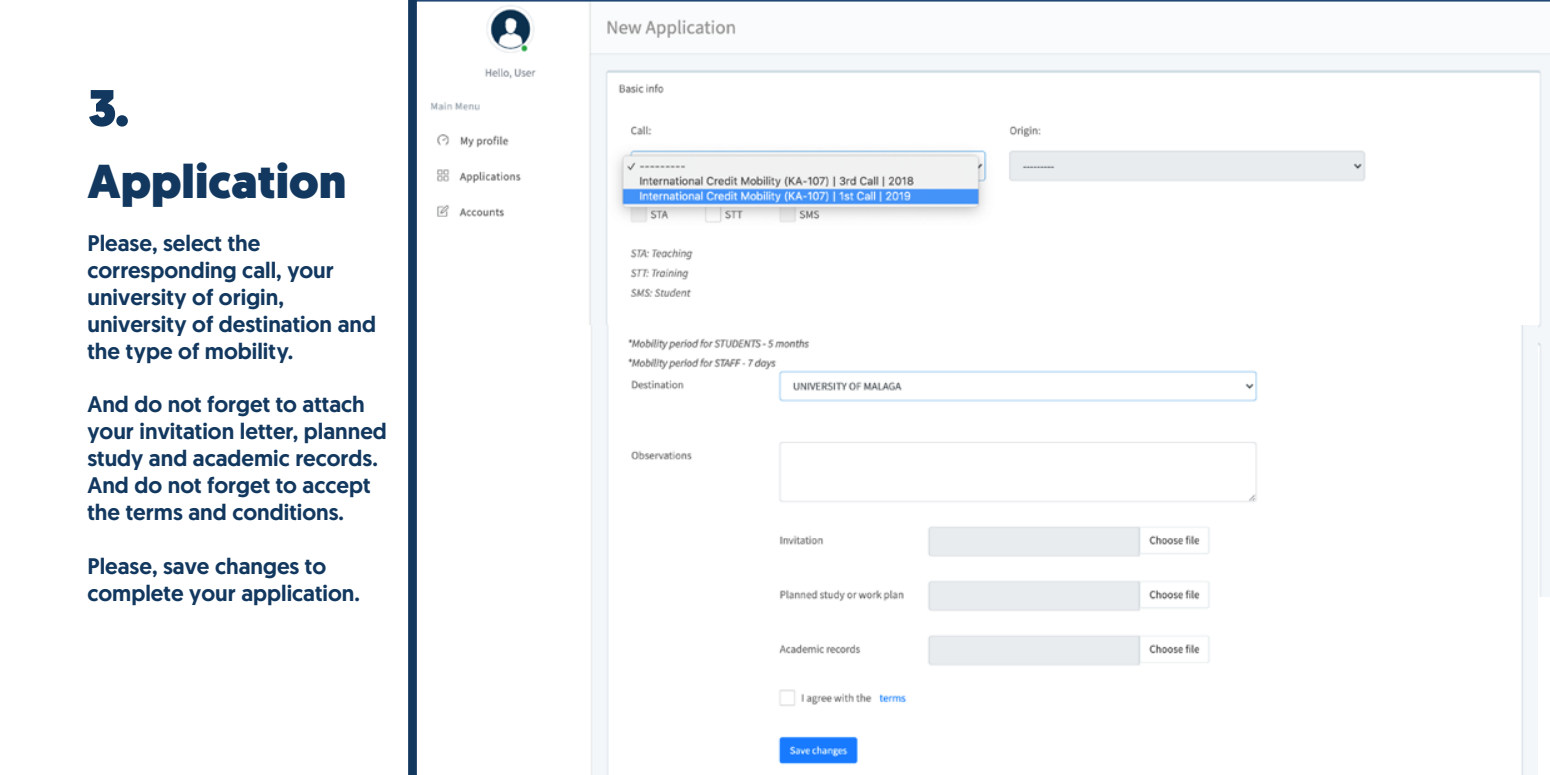
<style>
.page{position:relative;width:1550px;height:775px;background:#fff}
.page>*{position:absolute;margin:0;border:0;box-sizing:border-box;transform-origin:0 0}
.t1{font:900 51.25px "Geomanist";color:#12385f}
.t2{font:900 47.5px "Geomanist";color:#12385f}
.t3{font:500 22.5px/27px "Geomanist";color:#12385f}
</style>
<div class="page">
<img style="left:417px;top:0;width:1133px;height:597px">
<div style="left:408px;top:0;width:9px;height:775px;background:#12385f"></div>
<img style="left:423px;top:325px;width:1114px;height:450px">
<h1 class="t1" style="left:88px;top:73px;width:43px">3.</h1>
<h2 class="t2" style="left:88px;top:149px;width:260px">Application</h2>
<p class="t3" style="left:88px;top:230px;width:290px">Please, select the corresponding call, your university of origin, university of destination and the type of mobility.</p>
<p class="t3" style="left:88px;top:391px;width:301px">And do not forget to attach your invitation letter, planned study and academic records.<br>And do not forget to accept the terms and conditions.</p>
<p class="t3" style="left:88px;top:552px;width:274px">Please, save changes to complete your application.</p>
</div>
